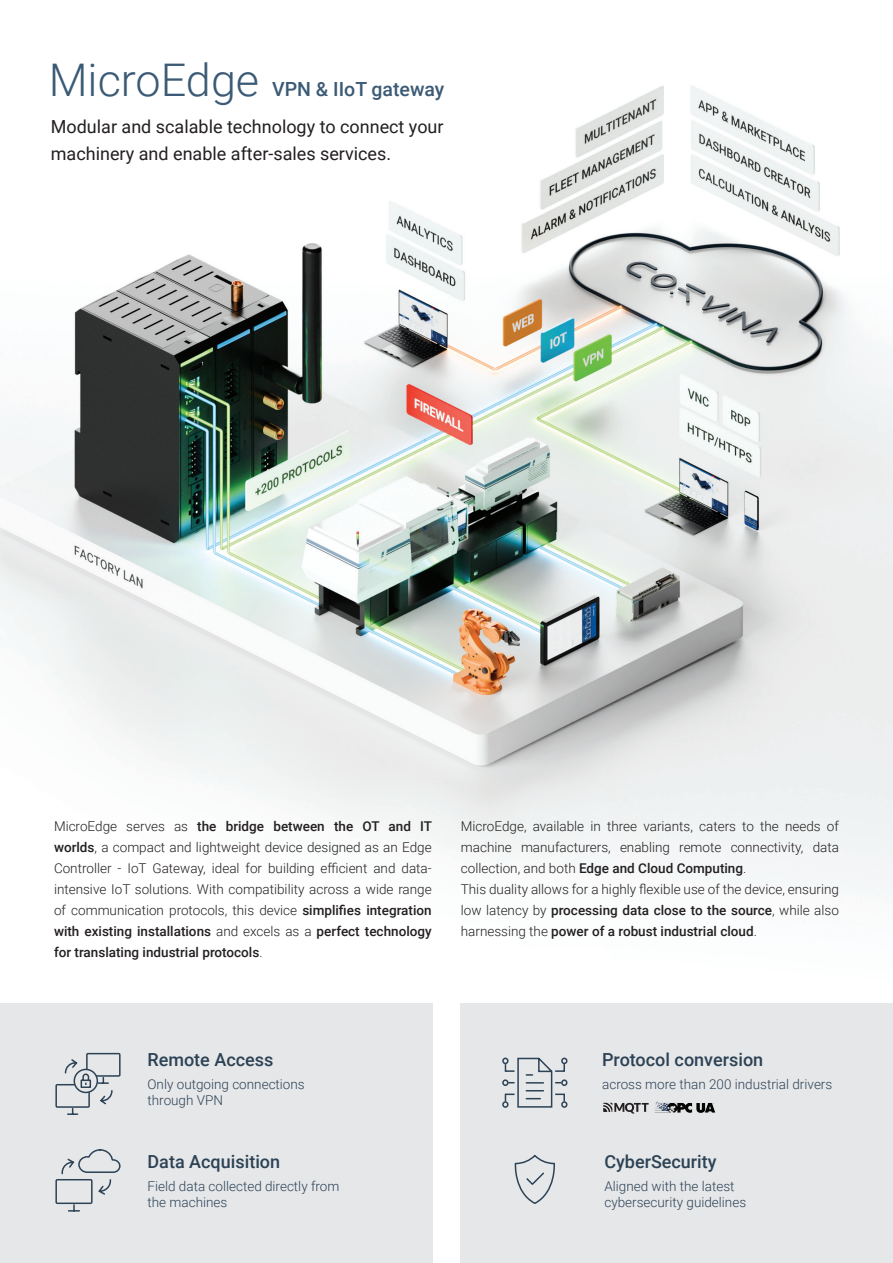
<style>
.page{position:relative;width:893px;height:1263px;background:#fff}
.page>*{position:absolute;margin:0;border:0;box-sizing:border-box;transform-origin:0 0}
.t1{font:300 45px "Roboto";color:#3b5a75}
.t2{font:500 19.5px "Roboto";color:#3b5a75}
.t3{font:18px/27px "Roboto";color:#231f20}
.t4{font:500 18px "Roboto";color:#2c4255}
.t5{font:300 13.5px/21px "Roboto";color:#231f20;text-align:justify}
.t6{font:300 13.5px/16.2px "Roboto";color:#2c4255}
.s1{font-weight:500}
</style>
<div class="page">
<img style="left:0;top:85px;width:893px;height:1178px">
<div style="left:461px;top:1003px;width:432px;height:260px;background:#e6e7e9"></div>
<div style="left:0;top:1003px;width:432px;height:260px;background:#e6e7e9"></div>
<svg style="left:514px;top:1154px;width:41px;height:50px"></svg>
<div style="left:55px;top:1084px;width:35px;height:24px;border:2px solid #2c4255"></div>
<svg style="left:68px;top:1108px;width:10px;height:7px"></svg>
<div style="left:86px;top:1053px;width:35px;height:24px;border:2px solid #2c4255"></div>
<svg style="left:98px;top:1077px;width:15px;height:28px"></svg>
<svg style="left:74px;top:1069px;width:23px;height:23px"></svg>
<div style="left:74px;top:1069px;width:24px;height:24px;border:2px solid #2c4255;border-radius:50%"></div>
<svg style="left:64px;top:1058px;width:28px;height:31px"></svg>
<svg style="left:603px;top:1103px;width:46px;height:10px"></svg>
<img style="left:655px;top:1101px;width:60px;height:12px">
<div style="left:55px;top:1179px;width:38px;height:25px;border:2px solid #2c4255"></div>
<svg style="left:69px;top:1205px;width:10px;height:6px"></svg>
<svg style="left:61px;top:1149px;width:60px;height:47px"></svg>
<div style="left:502px;top:1057px;width:6px;height:7px;border:2px solid #2c4255;border-radius:50%"></div>
<div style="left:502px;top:1079px;width:6px;height:7px;border:2px solid #2c4255;border-radius:50%"></div>
<div style="left:502px;top:1101px;width:6px;height:7px;border:2px solid #2c4255;border-radius:50%"></div>
<div style="left:561px;top:1057px;width:6px;height:7px;border:2px solid #2c4255;border-radius:50%"></div>
<div style="left:561px;top:1079px;width:6px;height:7px;border:2px solid #2c4255;border-radius:50%"></div>
<div style="left:561px;top:1101px;width:6px;height:7px;border:2px solid #2c4255;border-radius:50%"></div>
<svg style="left:504px;top:1057px;width:62px;height:51px"></svg>
<h1 class="t1" style="left:49px;top:49px;width:212px">MicroEdge</h1>
<h2 class="t2" style="left:272px;top:75px;width:174px">VPN &amp; IIoT gateway</h2>
<h3 class="t3" style="left:51px;top:112px;width:394px">Modular and scalable technology to connect your machinery and enable after-sales services.</h3>
<p class="t5" style="left:54px;top:815px;width:380px">MicroEdge serves as <span class="s1">the bridge between the OT and IT worlds</span>, a compact and lightweight device designed as an Edge Controller - IoT Gateway, ideal for building efficient and data&shy;intensive IoT solutions. With compatibility across a wide range of communication protocols, this device <span class="s1">simplifies integration with existing installations</span> and excels as a <span class="s1">perfect technology for translating industrial protocols</span>.</p>
<p class="t5" style="left:461px;top:815px;width:380px;text-align:left">MicroEdge, available in three variants, caters to the needs of machine manufacturers, enabling remote connectivity, data collection, and both <span class="s1">Edge and Cloud Computing</span>.<br>This duality allows for a highly flexible use of the device, ensuring low latency by <span class="s1">processing data close to the source</span>, while also harnessing the <span class="s1">power of a robust industrial cloud</span>.</p>
<h3 class="t4" style="left:148px;top:1047px;width:127px">Remote Access</h3>
<p class="t6" style="left:148px;top:1075px;width:159px">Only outgoing connections through VPN</p>
<h3 class="t4" style="left:602px;top:1047px;width:163px">Protocol conversion</h3>
<p class="t6" style="left:602px;top:1075px;width:232px">across more than 200 industrial drivers</p>
<h3 class="t4" style="left:148px;top:1149px;width:134px">Data Acquisition</h3>
<h3 class="t4" style="left:604px;top:1149px;width:114px">CyberSecurity</h3>
<p class="t6" style="left:148px;top:1177px;width:193px">Field data collected directly from the machines</p>
<p class="t6" style="left:604px;top:1177px;width:143px">Aligned with the latest cybersecurity guidelines</p>
</div>
